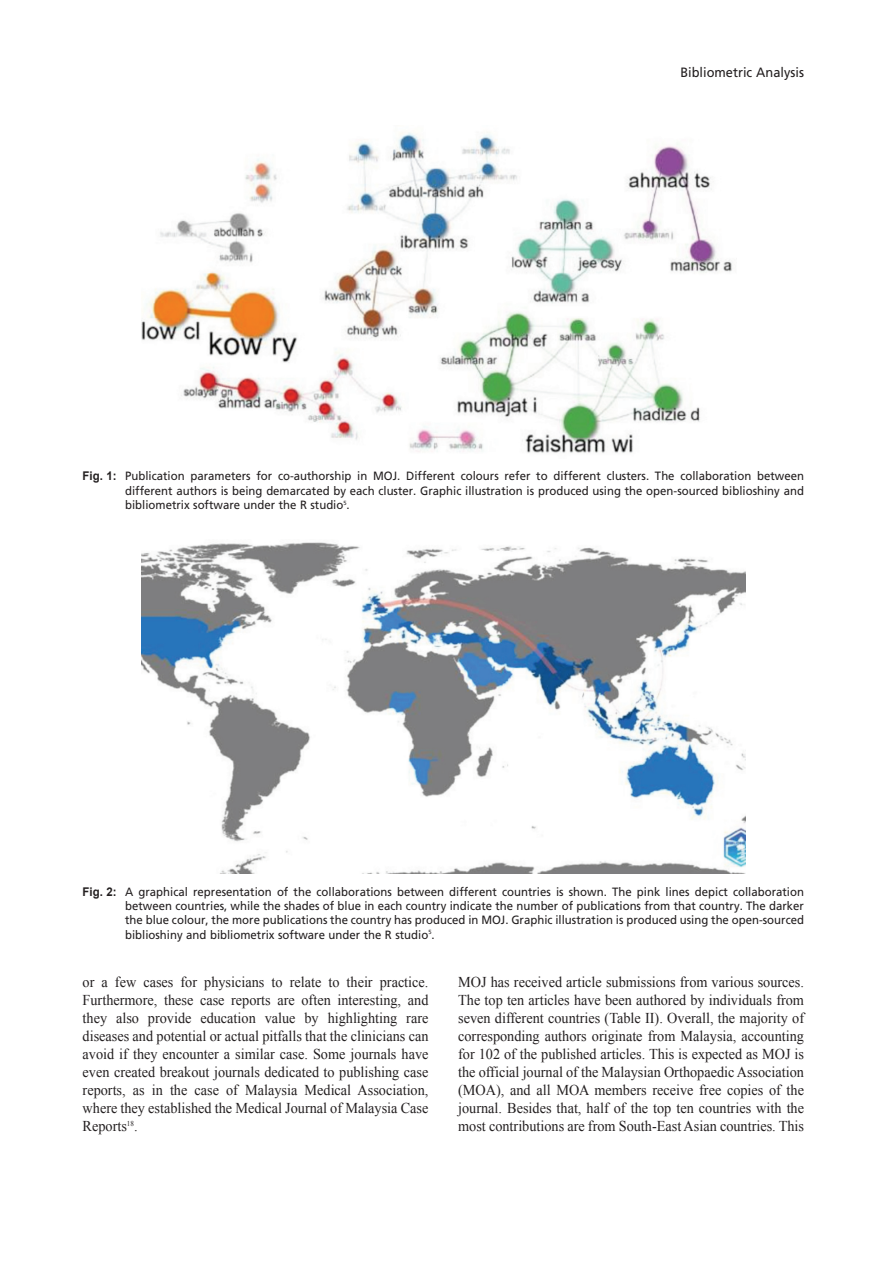
<style>
.page{position:relative;width:890px;height:1262px;background:#fff}
.page>*{position:absolute;margin:0;border:0;box-sizing:border-box;transform-origin:0 0}
.t1{font:15px/18px "Times New Roman";color:#231f20;text-align:justify;scale:.95 1}
.t2{font:13.5px "Frutiger LT Std";color:#231f20;scale:.95 1}
.t3{font:12px/14.4px "Frutiger LT Std";color:#231f20;text-align:justify;scale:.95 1}
.s1{font-family:"Arial";font-weight:700}
</style>
<div class="page">
<img style="left:141px;top:132px;width:591px;height:321px">
<img style="left:141px;top:542px;width:604px;height:331px">
<p class="t2" style="left:680px;top:67px;width:132px">Bibliometric Analysis</p>
<p class="t3" style="left:125px;top:470px;width:716px;text-indent:-43px"><span class="s1">Fig. 1:</span> Publication parameters for co-authorship in MOJ. Different colours refer to different clusters. The collaboration between different authors is being demarcated by each cluster. Graphic illustration is produced using the open-sourced biblioshiny and bibliometrix software under the R studio<sup>5</sup>.</p>
<p class="t3" style="left:125px;top:885px;width:716px;text-indent:-43px"><span class="s1">Fig. 2:</span> A graphical representation of the collaborations between different countries is shown. The pink lines depict collaboration between countries, while the shades of blue in each country indicate the number of publications from that country. The darker the blue colour, the more publications the country has produced in MOJ. Graphic illustration is produced using the open-sourced biblioshiny and bibliometrix software under the R studio<sup>5</sup>.</p>
<p class="t1" style="left:83px;top:973px;width:365px">or a few cases for physicians to relate to their practice.<br>Furthermore, these case reports are often interesting, and they also provide education value by highlighting rare diseases and potential or actual pitfalls that the clinicians can avoid if they encounter a similar case. Some journals have even created breakout journals dedicated to publishing case reports, as in the case of Malaysia Medical Association, where they established the Medical Journal of Malaysia Case Reports<sup>18</sup>.</p>
<p class="t1" style="left:458px;top:973px;width:365px">MOJ has received article submissions from various sources.<br>The top ten articles have been authored by individuals from seven different countries (Table II). Overall, the majority of corresponding authors originate from Malaysia, accounting for 102 of the published articles. This is expected as MOJ is the official journal of the Malaysian Orthopaedic Association (MOA), and all MOA members receive free copies of the journal. Besides that, half of the top ten countries with the most contributions are from South-East Asian countries. This</p>
</div>
